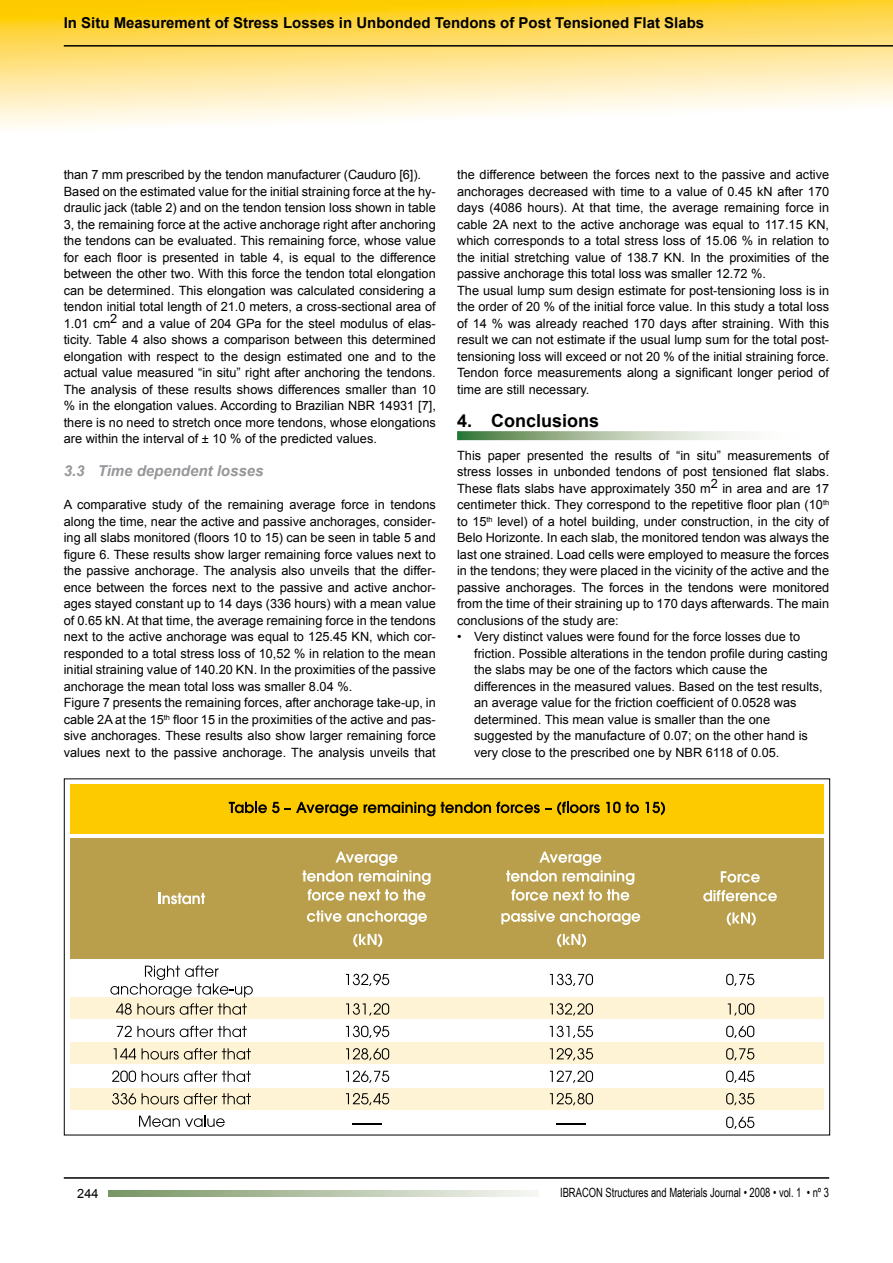
<style>
.page{position:relative;width:893px;height:1263px;background:#fff}
.page>*{position:absolute;margin:0;border:0;box-sizing:border-box;transform-origin:0 0}
.t1{font:700 18px "Arial";color:#000}
.t2{font:700 15px "Arial";color:#000}
.t3{font:italic 700 15px "Arial";color:#97979b}
.t4{font:12.75px/16.5px "Arial";color:#000}
.t5{font:12.75px "Arial Narrow";color:#000;scale:.9 1}
</style>
<div class="page">
<svg style="left:0;top:0;width:893px;height:128px;background:#fee691"></svg>
<hr style="left:64px;top:1177px;width:765px;height:2px;background:#000">
<hr style="left:64px;top:45px;width:829px;height:2px;background:#000">
<svg style="left:108px;top:1190px;width:431px;height:6px;background:#b6c5aa"></svg>
<svg style="left:457px;top:431px;width:288px;height:9px;background:#abc0a3"></svg>
<div style="left:70px;top:997px;width:753px;height:21px;background:#fef3d5"></div>
<div style="left:70px;top:1042px;width:753px;height:21px;background:#fef3d5"></div>
<div style="left:70px;top:1088px;width:753px;height:21px;background:#fef3d5"></div>
<div style="left:70px;top:784px;width:753px;height:50px;background:#fdca00"></div>
<div style="left:70px;top:838px;width:753px;height:121px;background:#b99f4b"></div>
<svg style="left:229px;top:802px;width:129px;height:14px"></svg>
<svg style="left:364px;top:802px;width:71px;height:14px"></svg>
<svg style="left:441px;top:802px;width:110px;height:11px"></svg>
<svg style="left:557px;top:802px;width:43px;height:13px"></svg>
<svg style="left:606px;top:802px;width:33px;height:11px"></svg>
<svg style="left:646px;top:802px;width:19px;height:13px"></svg>
<svg style="left:159px;top:893px;width:46px;height:11px"></svg>
<svg style="left:302px;top:851px;width:129px;height:50px"></svg>
<svg style="left:307px;top:910px;width:34px;height:12px"></svg>
<svg style="left:347px;top:910px;width:80px;height:15px"></svg>
<svg style="left:353px;top:934px;width:29px;height:13px"></svg>
<svg style="left:506px;top:851px;width:128px;height:50px"></svg>
<svg style="left:501px;top:910px;width:139px;height:15px"></svg>
<svg style="left:557px;top:934px;width:29px;height:13px"></svg>
<svg style="left:721px;top:871px;width:39px;height:11px"></svg>
<svg style="left:703px;top:890px;width:74px;height:11px"></svg>
<svg style="left:727px;top:912px;width:29px;height:14px"></svg>
<svg style="left:346px;top:974px;width:43px;height:12px"></svg>
<svg style="left:550px;top:974px;width:43px;height:12px"></svg>
<svg style="left:726px;top:974px;width:28px;height:12px"></svg>
<svg style="left:110px;top:965px;width:143px;height:50px"></svg>
<svg style="left:346px;top:1003px;width:43px;height:12px"></svg>
<svg style="left:550px;top:1003px;width:43px;height:12px"></svg>
<svg style="left:728px;top:1003px;width:26px;height:12px"></svg>
<svg style="left:117px;top:1026px;width:130px;height:11px"></svg>
<svg style="left:346px;top:1026px;width:43px;height:12px"></svg>
<svg style="left:550px;top:1026px;width:43px;height:12px"></svg>
<svg style="left:726px;top:1026px;width:28px;height:12px"></svg>
<svg style="left:114px;top:1048px;width:22px;height:11px"></svg>
<svg style="left:142px;top:1048px;width:109px;height:11px"></svg>
<svg style="left:346px;top:1048px;width:43px;height:12px"></svg>
<svg style="left:550px;top:1048px;width:43px;height:12px"></svg>
<svg style="left:726px;top:1048px;width:28px;height:12px"></svg>
<svg style="left:112px;top:1070px;width:24px;height:12px"></svg>
<svg style="left:142px;top:1070px;width:109px;height:12px"></svg>
<svg style="left:346px;top:1070px;width:43px;height:13px"></svg>
<svg style="left:550px;top:1070px;width:43px;height:13px"></svg>
<svg style="left:726px;top:1070px;width:28px;height:13px"></svg>
<svg style="left:112px;top:1093px;width:24px;height:11px"></svg>
<svg style="left:142px;top:1093px;width:109px;height:11px"></svg>
<svg style="left:346px;top:1093px;width:43px;height:12px"></svg>
<svg style="left:550px;top:1093px;width:43px;height:12px"></svg>
<svg style="left:726px;top:1093px;width:28px;height:12px"></svg>
<svg style="left:139px;top:1115px;width:86px;height:12px"></svg>
<svg style="left:352px;top:1123px;width:29px;height:1px"></svg>
<svg style="left:556px;top:1123px;width:29px;height:1px"></svg>
<svg style="left:726px;top:1116px;width:28px;height:13px"></svg>
<p class="t2" style="left:64px;top:13px;width:642px">In Situ Measurement of Stress Losses in Unbonded Tendons of Post Tensioned Flat Slabs</p>
<p class="t4" style="left:64px;top:167px;width:374px">than 7 mm prescribed by the tendon manufacturer (Cauduro [6]).<br>Based on the estimated value for the initial straining force at the hy&shy;draulic jack (table 2) and on the tendon tension loss shown in table 3, the remaining force at the active anchorage right after anchoring the tendons can be evaluated. This remaining force, whose value for each floor is presented in table 4, is equal to the difference between the other two. With this force the tendon total elongation can be determined. This elongation was calculated considering a tendon initial total length of 21.0 meters, a cross-sectional area of 1.01 cm2 and a value of 204 GPa for the steel modulus of elas&shy;ticity. Table 4 also shows a comparison between this determined elongation with respect to the design estimated one and to the actual value measured “in situ” right after anchoring the tendons.<br>The analysis of these results shows differences smaller than 10 % in the elongation values. According to Brazilian NBR 14931 [7], there is no need to stretch once more tendons, whose elongations are within the interval of ± 10 % of the predicted values.</p>
<p class="t3" style="left:64px;top:461px;width:201px">3.3 Time dependent losses</p>
<p class="t4" style="left:64px;top:497px;width:374px">A comparative study of the remaining average force in tendons along the time, near the active and passive anchorages, consider&shy;ing all slabs monitored (floors 10 to 15) can be seen in table 5 and figure 6. These results show larger remaining force values next to the passive anchorage. The analysis also unveils that the differ&shy;ence between the forces next to the passive and active anchor&shy;ages stayed constant up to 14 days (336 hours) with a mean value of 0.65 kN. At that time, the average remaining force in the tendons next to the active anchorage was equal to 125.45 KN, which cor&shy;responded to a total stress loss of 10,52 % in relation to the mean initial straining value of 140.20 KN. In the proximities of the passive anchorage the mean total loss was smaller 8.04 %.<br>Figure 7 presents the remaining forces, after anchorage take-up, in cable 2A at the 15<sup>th</sup> floor 15 in the proximities of the active and pas&shy;sive anchorages. These results also show larger remaining force values next to the passive anchorage. The analysis unveils that</p>
<p class="t4" style="left:457px;top:167px;width:374px">the difference between the forces next to the passive and active anchorages decreased with time to a value of 0.45 kN after 170 days (4086 hours). At that time, the average remaining force in cable 2A next to the active anchorage was equal to 117.15 KN, which corresponds to a total stress loss of 15.06 % in relation to the initial stretching value of 138.7 KN. In the proximities of the passive anchorage this total loss was smaller 12.72 %.<br>The usual lump sum design estimate for post-tensioning loss is in the order of 20 % of the initial force value. In this study a total loss of 14 % was already reached 170 days after straining. With this result we can not estimate if the usual lump sum for the total post&shy;tensioning loss will exceed or not 20 % of the initial straining force.<br>Tendon force measurements along a significant longer period of time are still necessary.</p>
<h1 class="t1" style="left:457px;top:409px;width:144px">4. Conclusions</h1>
<p class="t4" style="left:457px;top:447px;width:374px;text-align:justify">This paper presented the results of “in situ” measurements of stress losses in unbonded tendons of post tensioned flat slabs.<br>These flats slabs have approximately 350 m2 in area and are 17 centimeter thick. They correspond to the repetitive floor plan (10<sup>th </sup>to 15<sup>th</sup> level) of a hotel building, under construction, in the city of Belo Horizonte. In each slab, the monitored tendon was always the last one strained. Load cells were employed to measure the forces in the tendons; they were placed in the vicinity of the active and the passive anchorages. The forces in the tendons were monitored from the time of their straining up to 170 days afterwards. The main conclusions of the study are:</p>
<p class="t4" style="left:474px;top:629px;width:355px;text-indent:-17px">• Very distinct values were found for the force losses due to friction. Possible alterations in the tendon profile during casting the slabs may be one of the factors which cause the differences in the measured values. Based on the test results, an average value for the friction coefficient of 0.0528 was determined. This mean value is smaller than the one suggested by the manufacture of 0.07; on the other hand is very close to the prescribed one by NBR 6118 of 0.05.</p>
<p class="t4" style="left:77px;top:1185px;width:23px">244</p>
<p class="t5" style="left:560px;top:1183px;width:300px">IBRACON Structures and Materials Journal • 2008 • vol. 1 • nº 3</p>
</div>
